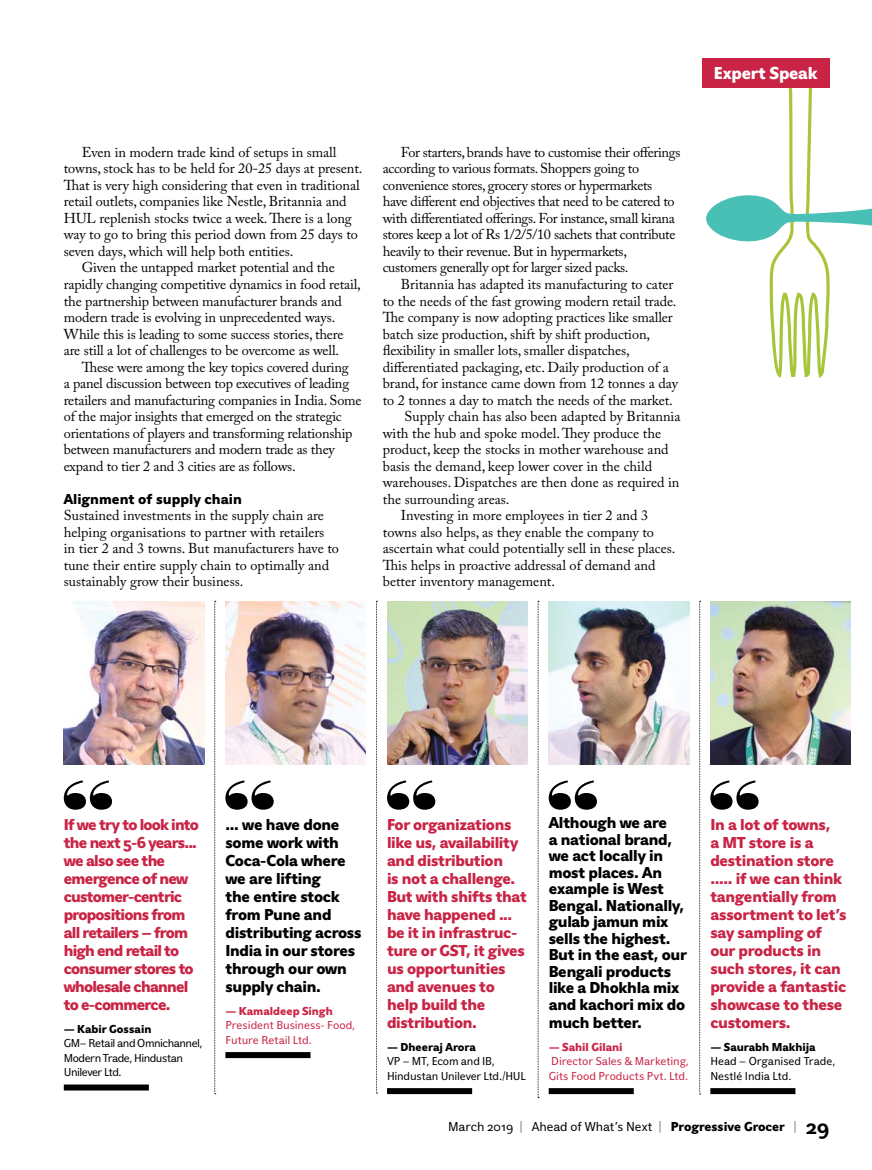
<style>
.page{position:relative;width:872px;height:1170px;background:#fff}
.page>*{position:absolute;margin:0;border:0;box-sizing:border-box;transform-origin:0 0}
.t1{font:800 18px "Eau Naturelle Sans";letter-spacing:-.015em;color:#fff}
.t2{font:800 16.5px/18px "Eau Naturelle Sans";letter-spacing:-.025em;color:#c92445}
.t3{font:800 16.5px/16.5px "Eau Naturelle Sans";letter-spacing:-.02em;color:#000}
.t4{font:800 16.5px/18px "Eau Naturelle Sans";letter-spacing:-.05em;color:#c92445}
.t5{font:800 15px "Eau Naturelle Sans";color:#000}
.t6{font:14.25px/16.5px "Adobe Caslon Pro";letter-spacing:-.005em;color:#000}
.t7{font:14.25px/16.5px "Adobe Caslon Pro";letter-spacing:-.025em;color:#000}
.t8{font:13.5px "Eau Naturelle Sans";letter-spacing:-.01em;color:#000}
.t9{font:12px/14.4px "Eau Naturelle Sans";letter-spacing:-.005em;color:#c92445}
.t10{font:12px/14.4px "Eau Naturelle Sans";letter-spacing:-.02em;color:#000}
.t11{font:12px/14.4px "Eau Naturelle Sans";letter-spacing:-.04em;color:#000}
.t12{font:800 12px "Eau Naturelle Sans";color:#000}
.t13{font:800 12px "Eau Naturelle Sans";color:#c92445}
.s1{font-weight:500;color:#808285}
.s2{font-weight:800}
.s3{font-weight:700;font-size:22.5px}
</style>
<div class="page">
<div style="left:702px;top:58px;width:127px;height:30px;background:#c92445"></div>
<img style="left:710px;top:601px;width:140px;height:163px">
<svg style="left:710px;top:780px;width:48px;height:29px"></svg>
<svg style="left:710px;top:1088px;width:85px;height:5px"></svg>
<img style="left:387px;top:601px;width:140px;height:163px">
<svg style="left:387px;top:780px;width:48px;height:29px"></svg>
<svg style="left:387px;top:1088px;width:85px;height:5px"></svg>
<img style="left:225px;top:601px;width:141px;height:163px">
<svg style="left:225px;top:780px;width:49px;height:29px"></svg>
<svg style="left:225px;top:1052px;width:85px;height:5px"></svg>
<img style="left:549px;top:601px;width:140px;height:163px">
<svg style="left:549px;top:780px;width:48px;height:29px"></svg>
<svg style="left:549px;top:1088px;width:85px;height:5px"></svg>
<img style="left:64px;top:601px;width:140px;height:163px">
<svg style="left:64px;top:780px;width:48px;height:29px"></svg>
<div style="left:64px;top:1084px;width:85px;height:6px;background:#000"></div>
<svg style="left:214px;top:601px;width:2px;height:493px"></svg>
<svg style="left:376px;top:601px;width:1px;height:492px"></svg>
<svg style="left:537px;top:601px;width:2px;height:497px"></svg>
<svg style="left:699px;top:601px;width:1px;height:493px"></svg>
<svg style="left:706px;top:88px;width:166px;height:290px"></svg>
<p class="t6" style="left:82px;top:145px;width:256px">Even in modern trade kind of setups in small</p>
<p class="t6" style="left:64px;top:161px;width:300px">towns, stock has to be held for 20-25 days at present.</p>
<p class="t6" style="left:64px;top:178px;width:297px">That is very high considering that even in traditional</p>
<p class="t6" style="left:64px;top:194px;width:284px">retail outlets, companies like Nestle, Britannia and</p>
<p class="t6" style="left:64px;top:211px;width:289px">HUL replenish stocks twice a week. There is a long</p>
<p class="t6" style="left:64px;top:227px;width:296px">way to go to bring this period down from 25 days to</p>
<p class="t6" style="left:64px;top:244px;width:231px">seven days, which will help both entities.</p>
<p class="t6" style="left:82px;top:260px;width:254px">Given the untapped market potential and the</p>
<p class="t6" style="left:64px;top:277px;width:298px">rapidly changing competitive dynamics in food retail,</p>
<p class="t6" style="left:64px;top:293px;width:279px">the partnership between manufacturer brands and</p>
<p class="t6" style="left:64px;top:310px;width:273px">modern trade is evolving in unprecedented ways.</p>
<p class="t6" style="left:64px;top:326px;width:281px">While this is leading to some success stories, there</p>
<p class="t6" style="left:64px;top:343px;width:277px">are still a lot of challenges to be overcome as well.</p>
<p class="t6" style="left:82px;top:359px;width:268px">These were among the key topics covered during</p>
<p class="t6" style="left:64px;top:376px;width:287px">a panel discussion between top executives of leading</p>
<p class="t6" style="left:64px;top:392px;width:299px">retailers and manufacturing companies in India. Some</p>
<p class="t6" style="left:64px;top:409px;width:279px">of the major insights that emerged on the strategic</p>
<p class="t6" style="left:64px;top:425px;width:290px">orientations of players and transforming relationship</p>
<p class="t6" style="left:64px;top:442px;width:272px">between manufacturers and modern trade as they</p>
<p class="t6" style="left:64px;top:458px;width:233px">expand to tier 2 and 3 cities are as follows.</p>
<p class="t5" style="left:64px;top:493px;width:180px">Alignment of supply chain</p>
<p class="t6" style="left:64px;top:508px;width:277px">Sustained investments in the supply chain are helping organisations to partner with retailers in tier 2 and 3 towns. But manufacturers have to tune their entire supply chain to optimally and sustainably grow their business.</p>
<p class="t7" style="left:383px;top:145px;width:299px;text-indent:18px">For starters, brands have to customise their offerings according to various formats. Shoppers going to convenience stores, grocery stores or hypermarkets have different end objectives that need to be catered to with differentiated offerings. For instance, small kirana stores keep a lot of Rs 1/2/5/10 sachets that contribute heavily to their revenue. But in hypermarkets, customers generally opt for larger sized packs.</p>
<p class="t6" style="left:401px;top:277px;width:274px">Britannia has adapted its manufacturing to cater</p>
<p class="t6" style="left:383px;top:293px;width:295px">to the needs of the fast growing modern retail trade.</p>
<p class="t6" style="left:383px;top:310px;width:291px">The company is now adopting practices like smaller</p>
<p class="t6" style="left:383px;top:326px;width:269px">batch size production, shift by shift production,</p>
<p class="t6" style="left:383px;top:343px;width:248px">flexibility in smaller lots, smaller dispatches,</p>
<p class="t6" style="left:383px;top:359px;width:287px">differentiated packaging, etc. Daily production of a</p>
<p class="t6" style="left:383px;top:376px;width:297px">brand, for instance came down from 12 tonnes a day</p>
<p class="t6" style="left:383px;top:392px;width:291px">to 2 tonnes a day to match the needs of the market.</p>
<p class="t6" style="left:404px;top:409px;width:277px">Supply chain has also been adapted by Britannia</p>
<p class="t6" style="left:383px;top:425px;width:280px">with the hub and spoke model. They produce the</p>
<p class="t6" style="left:383px;top:442px;width:287px">product, keep the stocks in mother warehouse and</p>
<p class="t6" style="left:383px;top:458px;width:271px">basis the demand, keep lower cover in the child</p>
<p class="t6" style="left:383px;top:475px;width:298px">warehouses. Dispatches are then done as required in</p>
<p class="t6" style="left:383px;top:491px;width:128px">the surrounding areas.</p>
<p class="t6" style="left:401px;top:508px;width:249px">Investing in more employees in tier 2 and 3</p>
<p class="t6" style="left:383px;top:524px;width:273px">towns also helps, as they enable the company to</p>
<p class="t6" style="left:383px;top:541px;width:294px">ascertain what could potentially sell in these places.</p>
<p class="t6" style="left:383px;top:557px;width:274px">This helps in proactive addressal of demand and</p>
<p class="t6" style="left:383px;top:574px;width:174px">better inventory management.</p>
<p class="t1" style="left:714px;top:66px;width:105px">Expert Speak</p>
<p class="t4" style="left:64px;top:816px;width:137px">If we try to look into the next 5-6 years... we also see the emergence of new customer-centric propositions from all retailers – from high end retail to consumer stores to wholesale channel to e-commerce.</p>
<p class="t12" style="left:64px;top:1024px;width:89px">— Kabir Gossain</p>
<p class="t11" style="left:64px;top:1037px;width:140px">GM– Retail and Omnichannel,<br>Modern Trade, Hindustan<br>Unilever Ltd.</p>
<p class="t3" style="left:225px;top:816px;width:138px;line-height:18px">... we have done some work with<br>Coca-Cola where we are lifting<br>the entire stock from Pune and distributing across<br>India in our stores through our own supply chain.</p>
<p class="t13" style="left:225px;top:1006px;width:109px">— Kamaldeep Singh</p>
<p class="t9" style="left:225px;top:1019px;width:131px">President Business- Food,<br>Future Retail Ltd.</p>
<p class="t2" style="left:387px;top:816px;width:141px">For organizations like us, availability and distribution<br>is not a challenge.<br>But with shifts that have happened ... be it in infrastruc&shy;ture or GST, it gives us opportunities and avenues to help build the distribution.</p>
<p class="t12" style="left:387px;top:1042px;width:90px">— Dheeraj Arora</p>
<p class="t10" style="left:387px;top:1055px;width:140px">VP – MT, Ecom and IB,<br>Hindustan Unilever Ltd./HUL</p>
<p class="t3" style="left:549px;top:816px;width:139px">Although we are<br>a national brand, we act locally in most places. An example is West<br>Bengal. Nationally, gulab jamun mix sells the highest.<br>But in the east, our<br>Bengali products like a Dhokhla mix and kachori mix do</p>
<p class="t3" style="left:549px;top:1015px;width:95px">much better.</p>
<p class="t13" style="left:549px;top:1042px;width:75px">— Sahil Gilani</p>
<p class="t9" style="left:549px;top:1055px;width:142px">Director Sales &amp; Marketing,<br>Gits Food Products Pvt. Ltd.</p>
<p class="t2" style="left:710px;top:816px;width:138px">In a lot of towns,<br>a MT store is a destination store ..... if we can think tangentially from assortment to let’s say sampling of our products in such stores, it can provide a fantastic showcase to these customers.</p>
<p class="t12" style="left:710px;top:1042px;width:107px">— Saurabh Makhija</p>
<p class="t10" style="left:710px;top:1055px;width:127px">Head – Organised Trade,<br>Nestlé India Ltd.</p>
<p class="t8" style="left:448px;top:1121px;width:383px">March 2019 <span class="s1">|</span> Ahead of What’s Next <span class="s1">|</span> <span class="s2">Progressive Grocer</span> <span class="s1">|</span> <span class="s3">29</span></p>
</div>
